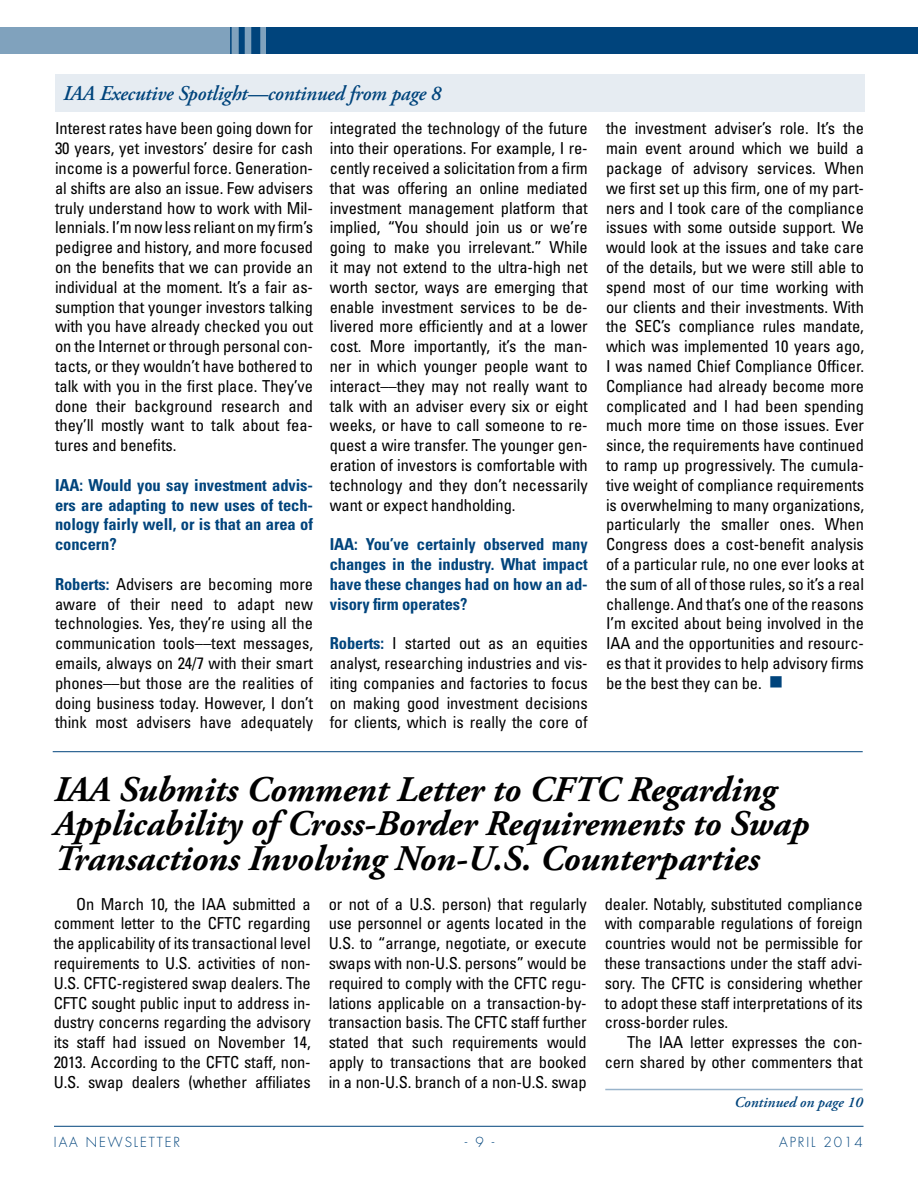
<style>
.page{position:relative;width:918px;height:1188px;background:#fff}
.page>*{position:absolute;margin:0;border:0;box-sizing:border-box;transform-origin:0 0}
.t1{font:italic 700 36px/34.5px "Adobe Garamond Pro";color:#000}
.t2{font:italic 600 21px "Adobe Garamond Pro";letter-spacing:-.01em;color:#00447c}
.t3{font:condensed 16.5px/19.8px "Univers";letter-spacing:-.005em;color:#000;text-align:justify}
.t4{font:700 condensed 16.5px/19.8px "Univers";letter-spacing:-.005em;color:#00447c;text-align:justify}
.t5{font:italic 600 15px "Adobe Garamond Pro";color:#00447c}
.t6{font:300 13.5px "Futura";letter-spacing:.14em;color:#00447c}
.s1{font-weight:700;color:#00447c}
.s2{color:#00447c}
</style>
<div class="page">
<hr style="left:54px;top:1126px;width:810px;height:1px;background:#00447c">
<div style="left:0;top:27px;width:339px;height:27px;background:#80a2bd"></div>
<div style="left:266px;top:27px;width:652px;height:27px;background:#00447c"></div>
<div style="left:251px;top:27px;width:9px;height:27px;background:#00447c"></div>
<div style="left:239px;top:27px;width:6px;height:27px;background:#00447c"></div>
<hr style="left:230px;top:27px;width:2px;height:27px;background:#00447c">
<div style="left:55px;top:74px;width:810px;height:37px;background:#e6ecf2"></div>
<hr style="left:605px;top:1089px;width:258px;height:1px;background:#99b4cb">
<hr style="left:53px;top:751px;width:810px;height:1px;background:#00447c">
<p class="t2" style="left:63px;top:81px;width:380px">IAA Executive Spotlight—continued from page 8</p>
<p class="t3" style="left:55px;top:118px;width:260px">Interest rates have been going down for 30 years, yet investors’ desire for cash income is a powerful force. Generation&shy;al shifts are also an issue. Few advisers truly understand how to work with Mil&shy;lennials. I’m now less reliant on my firm’s pedigree and history, and more focused on the benefits that we can provide an individual at the moment. It’s a fair as&shy;sumption that younger investors talking with you have already checked you out on the Internet or through personal con&shy;tacts, or they wouldn’t have bothered to talk with you in the first place. They’ve done their background research and they’ll mostly want to talk about fea&shy;tures and benefits.</p>
<p class="t4" style="left:55px;top:475px;width:259px">IAA: Would you say investment advis&shy;ers are adapting to new uses of tech&shy;nology fairly well, or is that an area of concern?</p>
<p class="t3" style="left:55px;top:574px;width:260px"><span class="s1">Roberts:</span> Advisers are becoming more aware of their need to adapt new technologies. Yes, they’re using all the communication tools––text messages, emails, always on 24/7 with their smart phones––but those are the realities of doing business today. However, I don’t think most advisers have adequately</p>
<p class="t3" style="left:330px;top:118px;width:260px">integrated the technology of the future into their operations. For example, I re&shy;cently received a solicitation from a firm that was offering an online mediated investment management platform that implied, “You should join us or we’re going to make you irrelevant.” While it may not extend to the ultra-high net worth sector, ways are emerging that enable investment services to be de&shy;livered more efficiently and at a lower cost. More importantly, it’s the man&shy;ner in which younger people want to interact––they may not really want to talk with an adviser every six or eight weeks, or have to call someone to re&shy;quest a wire transfer. The younger gen&shy;eration of investors is comfortable with technology and they don’t necessarily want or expect handholding.</p>
<p class="t4" style="left:330px;top:534px;width:260px">IAA: You’ve certainly observed many changes in the industry. What impact have these changes had on how an ad&shy;visory firm operates?</p>
<p class="t3" style="left:330px;top:633px;width:260px"><span class="s1">Roberts:</span> I started out as an equities analyst, researching industries and vis&shy;iting companies and factories to focus on making good investment decisions for clients, which is really the core of</p>
<p class="t3" style="left:606px;top:118px;width:260px">the investment adviser’s role. It’s the main event around which we build a package of advisory services. When we first set up this firm, one of my part&shy;ners and I took care of the compliance issues with some outside support. We would look at the issues and take care of the details, but we were still able to spend most of our time working with our clients and their investments. With the SEC’s compliance rules mandate, which was implemented 10 years ago, I was named Chief Compliance Officer.<br>Compliance had already become more complicated and I had been spending much more time on those issues. Ever since, the requirements have continued to ramp up progressively. The cumula&shy;tive weight of compliance requirements is overwhelming to many organizations, particularly the smaller ones. When Congress does a cost-benefit analysis of a particular rule, no one ever looks at the sum of all of those rules, so it’s a real challenge. And that’s one of the reasons I’m excited about being involved in the IAA and the opportunities and resourc&shy;es that it provides to help advisory firms be the best they can be. <span class="s2">■</span></p>
<h1 class="t1" style="left:54px;top:773px;width:757px">IAA Submits Comment Letter to CFTC Regarding<br>Applicability of Cross-Border Requirements to Swap<br>Transactions Involving Non-U.S. Counterparties</h1>
<p class="t3" style="left:54px;top:894px;width:258px;text-indent:22px">On March 10, the IAA submitted a comment letter to the CFTC regarding the applicability of its transactional level requirements to U.S. activities of non-U.S. CFTC-registered swap dealers. The CFTC sought public input to address in&shy;dustry concerns regarding the advisory its staff had issued on November 14, 2013. According to the CFTC staff, non-U.S. swap dealers (whether affiliates</p>
<p class="t3" style="left:329px;top:894px;width:260px">or not of a U.S. person) that regularly use personnel or agents located in the U.S. to “arrange, negotiate, or execute swaps with non-U.S. persons” would be required to comply with the CFTC regu&shy;lations applicable on a transaction-by&shy;transaction basis. The CFTC staff further stated that such requirements would apply to transactions that are booked in a non-U.S. branch of a non-U.S. swap</p>
<p class="t3" style="left:605px;top:894px;width:260px">dealer. Notably, substituted compliance with comparable regulations of foreign countries would not be permissible for these transactions under the staff advi&shy;sory. The CFTC is considering whether to adopt these staff interpretations of its cross-border rules.</p>
<p class="t3" style="left:605px;top:1032px;width:260px;text-align:right">The IAA letter expresses the con&shy;cern shared by other commenters that</p>
<p class="t5" style="left:734px;top:1094px;width:130px">Continued on page 10</p>
<p class="t6" style="left:54px;top:1134px;width:128px">IAA NEWSLETTER</p>
<p class="t6" style="left:465px;top:1134px;width:31px">- 9 -</p>
<p class="t6" style="left:779px;top:1134px;width:85px">APRIL 2014</p>
</div>
